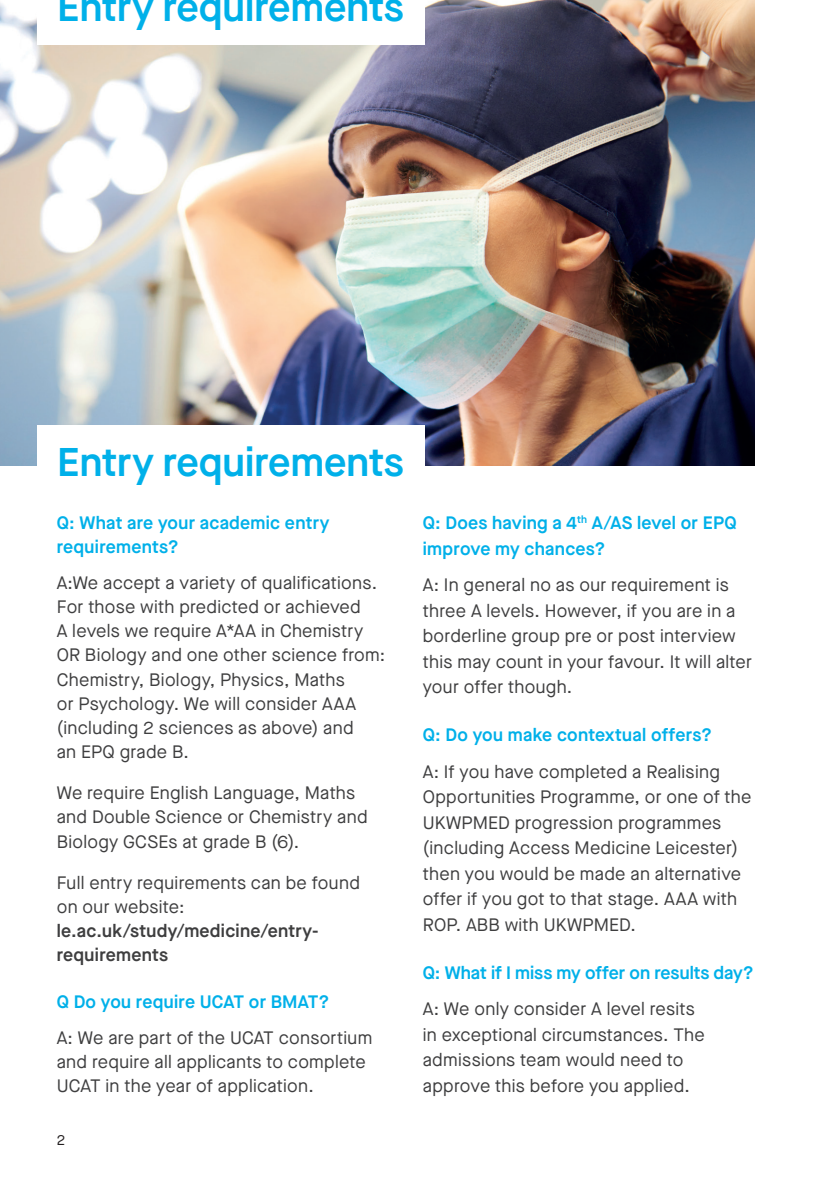
<style>
.page{position:relative;width:840px;height:1191px;background:#fff}
.page>*{position:absolute;margin:0;border:0;box-sizing:border-box;transform-origin:0 0}
.t1{font:600 40px "Maison Neue";color:#00b0e9}
.t2{font:18px/25.4px "Maison Neue";letter-spacing:.015em;color:#3e3e3f}
.t3{font:600 18px/24.2px "Maison Neue";letter-spacing:.015em;color:#00b0e9}
.t4{font:600 18px/24.2px "Maison Neue";letter-spacing:.015em;color:#3e3e3f}
.t5{font:14px "Maison Neue";color:#231f20}
</style>
<div class="page">
<img style="left:0;top:0;width:754px;height:465px">
<div style="left:37px;top:0;width:387px;height:45px;background:#fff"></div>
<div style="left:37px;top:425px;width:387px;height:75px;background:#fff"></div>
<h1 class="t1" style="left:57px;top:-21px;width:348px">Entry requirements</h1>
<h1 class="t1" style="left:57px;top:434px;width:348px">Entry requirements</h1>
<p class="t3" style="left:57px;top:510px;width:274px">Q: What are your academic entry requirements?</p>
<p class="t2" style="left:57px;top:570px;width:330px;line-height:24.2px">A:We accept a variety of qualifications.<br>For those with predicted or achieved<br>A levels we require A*AA in Chemistry OR Biology and one other science from:<br>Chemistry, Biology, Physics, Maths<br>or Psychology. We will consider AAA (including 2 sciences as above) and<br>an EPQ grade B.</p>
<p class="t2" style="left:57px;top:780px;width:312px;line-height:24.2px">We require English Language, Maths and Double Science or Chemistry and<br>Biology GCSEs at grade B (6).</p>
<p class="t2" style="left:57px;top:870px;width:304px;line-height:24.2px">Full entry requirements can be found on our website:</p>
<p class="t4" style="left:57px;top:918px;width:263px">le.ac.uk/study/medicine/entry&shy;requirements</p>
<p class="t3" style="left:57px;top:989px;width:274px">Q Do you require UCAT or BMAT?</p>
<p class="t2" style="left:57px;top:1025px;width:317px;line-height:24.2px">A: We are part of the UCAT consortium and require all applicants to complete<br>UCAT in the year of application.</p>
<p class="t5" style="left:57px;top:1130px;width:10px">2</p>
<p class="t3" style="left:422px;top:510px;width:315px;line-height:25.4px">Q: Does having a 4<sup>th</sup> A/AS level or EPQ improve my chances?</p>
<p class="t2" style="left:422px;top:572px;width:330px">A: In general no as our requirement is three A levels. However, if you are in a borderline group pre or post interview this may count in your favour. It will alter your offer though.</p>
<p class="t3" style="left:422px;top:722px;width:291px">Q: Do you make contextual offers?</p>
<p class="t2" style="left:422px;top:759px;width:330px">A: If you have completed a Realising Opportunities Programme, or one of the UKWPMED progression programmes (including Access Medicine Leicester) then you would be made an alternative offer if you got to that stage. AAA with ROP. ABB with UKWPMED.</p>
<p class="t3" style="left:422px;top:960px;width:332px">Q: What if I miss my offer on results day?</p>
<p class="t2" style="left:422px;top:996px;width:283px">A: We only consider A level resits in exceptional circumstances. The admissions team would need to approve this before you applied.</p>
</div>
